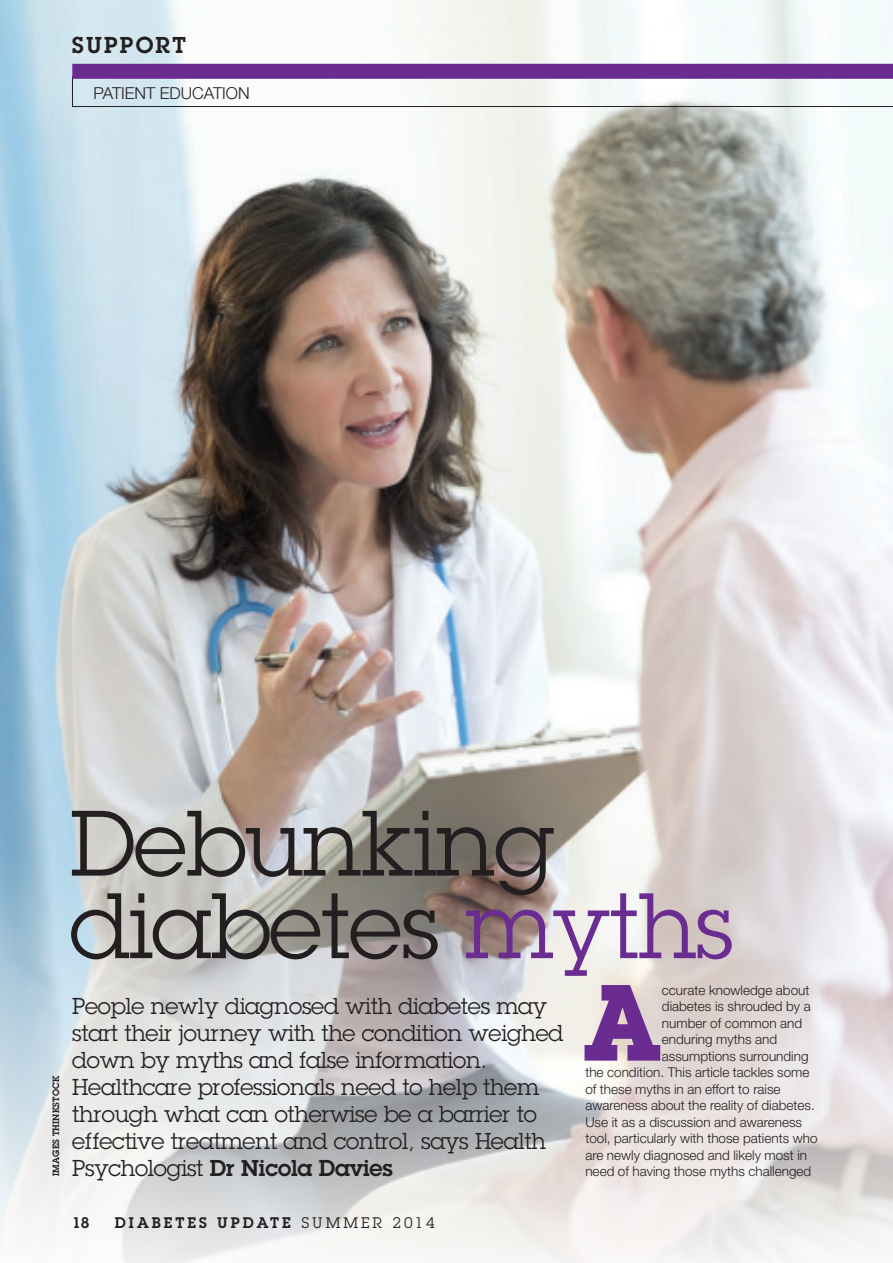
<style>
.page{position:relative;width:893px;height:1263px;background:#fff}
.page>*{position:absolute;margin:0;border:0;box-sizing:border-box;transform-origin:0 0}
.BODYCOPY_DROP_CAP{font:700 106.35px "Lubalin Graph IT Cby BT";color:#6a2c91}
.HEADING_LARGE{font:90.75px/82.5px "Lubalin Graph";letter-spacing:-.01em;color:#231f20}
.STANDFIRST_WHITE{font:22.5px/27px "Lubalin Graph";letter-spacing:-.01em;color:#231f20}
.t1{font:600 22.5px "Lubalin Graph";letter-spacing:.1em;color:#231f20}
.t2{font:300 16.5px "Helvetica Neue LT Std";color:#231f20}
.t3{font:600 15px "Lubalin Graph";letter-spacing:.2em;color:#231f20}
.BODYCOPY_DROP_CAP-2{font:300 13.5px "Helvetica Neue LT Std";color:#231f20}
.t4{font:600 9px "Lubalin Graph";letter-spacing:.02em;color:#231f20}
.s1{color:#6a2c91}
.s2{font-weight:600}
.s3{font-weight:400}
</style>
<div class="page">
<img style="left:0;top:0;width:893px;height:1263px">
<svg style="left:72px;top:79px;width:821px;height:28px"></svg>
<div style="left:72px;top:64px;width:821px;height:15px;background:#6a2c91"></div>
<p class="t1" style="left:72px;top:30px;width:115px">SUPPORT</p>
<p class="t2" style="left:94px;top:83px;width:158px">PATIENT EDUCATION</p>
<p class="t4" style="left:50px;top:1176px;width:102px;rotate:-90deg">IMAGES THINKSTOCK</p>
<p class="HEADING_LARGE" style="left:70px;top:801px;width:665px">Debunking diabetes <span class="s1">myths</span></p>
<p class="STANDFIRST_WHITE" style="left:72px;top:992px;width:493px">People newly diagnosed with diabetes may start their journey with the condition weighed down by myths and false information.<br>Healthcare professionals need to help them through what can otherwise be a barrier to effective treatment and control, says Health Psychologist <span class="s2">Dr Nicola Davies</span></p>
<p class="BODYCOPY_DROP_CAP" style="left:585px;top:958px;width:76px">A</p>
<p class="BODYCOPY_DROP_CAP-2" style="left:662px;top:981px;width:149px">ccurate knowledge about</p>
<p class="BODYCOPY_DROP_CAP-2" style="left:662px;top:998px;width:150px">diabetes is shrouded by a</p>
<p class="BODYCOPY_DROP_CAP-2" style="left:662px;top:1014px;width:142px">number of common and</p>
<p class="BODYCOPY_DROP_CAP-2" style="left:662px;top:1031px;width:117px">enduring myths and</p>
<p class="BODYCOPY_DROP_CAP-2" style="left:662px;top:1047px;width:148px">assumptions surrounding</p>
<p class="BODYCOPY_DROP_CAP-2" style="left:585px;top:1064px;width:226px">the condition. This article tackles some</p>
<p class="BODYCOPY_DROP_CAP-2" style="left:585px;top:1080px;width:197px">of these myths in an effort to raise</p>
<p class="BODYCOPY_DROP_CAP-2" style="left:585px;top:1097px;width:231px">awareness about the reality of diabetes.</p>
<p class="BODYCOPY_DROP_CAP-2" style="left:585px;top:1113px;width:218px">Use it as a discussion and awareness</p>
<p class="BODYCOPY_DROP_CAP-2" style="left:585px;top:1130px;width:234px">tool, particularly with those patients who</p>
<p class="BODYCOPY_DROP_CAP-2" style="left:585px;top:1146px;width:223px">are newly diagnosed and likely most in</p>
<p class="BODYCOPY_DROP_CAP-2" style="left:585px;top:1163px;width:227px">need of having those myths challenged</p>
<p class="t3" style="left:72px;top:1213px;width:19px">18</p>
<p class="t3" style="left:115px;top:1213px;width:322px">DIABETES UPDATE <span class="s3">SUMMER 2014</span></p>
</div>
